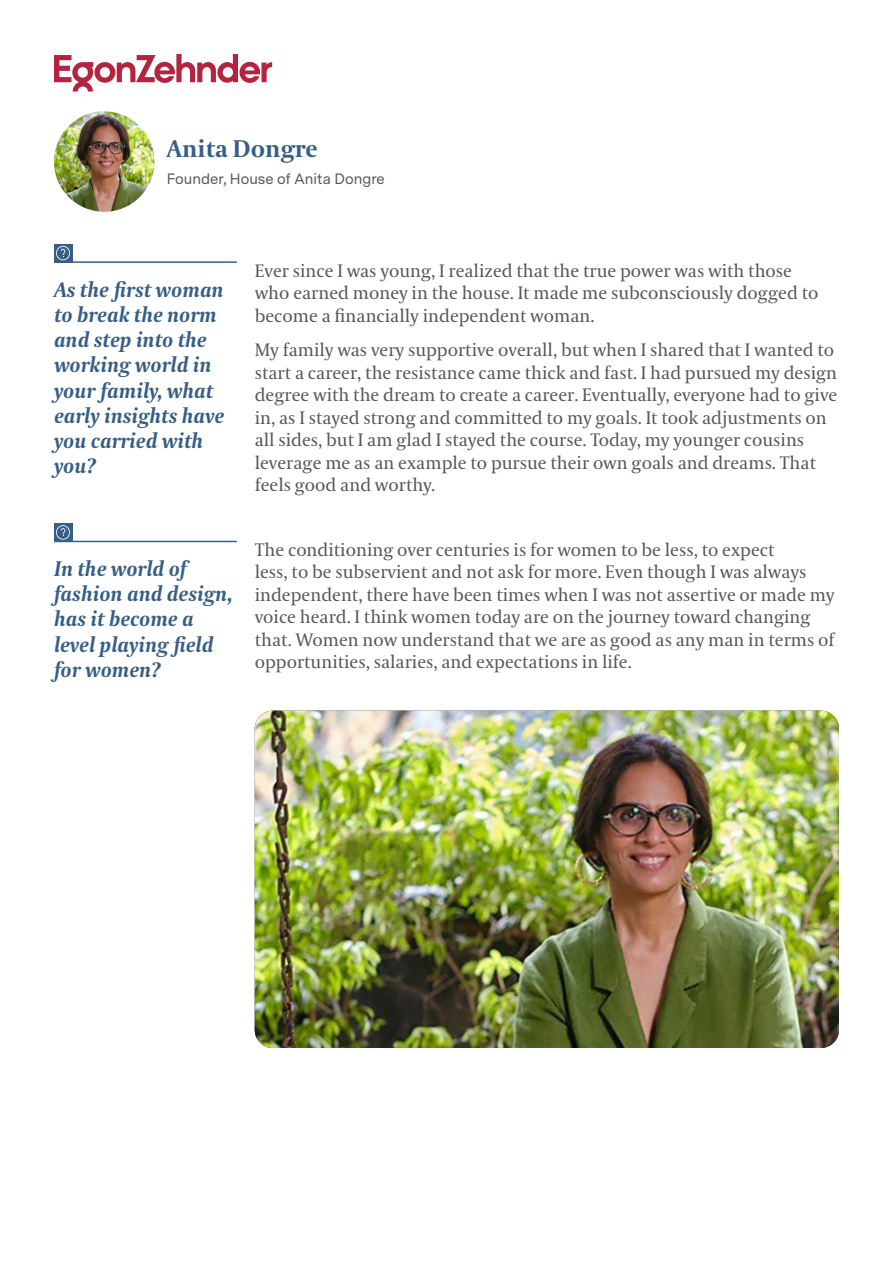
<style>
.page{position:relative;width:893px;height:1263px;background:#fff}
.page>*{position:absolute;margin:0;border:0;box-sizing:border-box;transform-origin:0 0}
.Names{font:700 24px "Coranto 2";color:#375f86}
.Ques_-_2{font:italic 700 21px/25.2px "Coranto 2";color:#375f86}
.Ans{font:18px/22.5px "Coranto 2";color:#57585a}
.Designations{font:15px "Messina Sans";color:#57585a}
</style>
<div class="page">
<svg style="left:54px;top:54px;width:218px;height:38px"></svg>
<img style="left:54px;top:111px;width:100px;height:101px;border-radius:50px">
<div style="left:54px;top:244px;width:18px;height:18px;background:#375f86"></div>
<svg style="left:56px;top:246px;width:14px;height:15px"></svg>
<hr style="left:54px;top:261px;width:183px;height:2px;background:#375f86">
<div style="left:54px;top:523px;width:18px;height:18px;background:#375f86"></div>
<svg style="left:56px;top:525px;width:14px;height:15px"></svg>
<hr style="left:54px;top:541px;width:183px;height:1px;background:#375f86">
<img style="left:255px;top:711px;width:584px;height:337px">
<p class="Names" style="left:167px;top:134px;width:152px">Anita Dongre</p>
<p class="Designations" style="left:167px;top:170px;width:219px">Founder, House of Anita Dongre</p>
<p class="Ques_-_2" style="left:54px;top:278px;width:172px">As the first woman to break the norm and step into the working world in your family, what early insights have you carried with you?</p>
<p class="Ques_-_2" style="left:54px;top:557px;width:180px">In the world of fashion and design, has it become a level playing field for women?</p>
<p class="Ans" style="left:255px;top:260px;width:565px">Ever since I was young, I realized that the true power was with those who earned money in the house. It made me subconsciously dogged to become a financially independent woman.</p>
<p class="Ans" style="left:255px;top:339px;width:584px">My family was very supportive overall, but when I shared that I wanted to start a career, the resistance came thick and fast. I had pursued my design degree with the dream to create a career. Eventually, everyone had to give in, as I stayed strong and committed to my goals. It took adjustments on all sides, but I am glad I stayed the course. Today, my younger cousins leverage me as an example to pursue their own goals and dreams. That feels good and worthy.</p>
<p class="Ans" style="left:255px;top:539px;width:581px">The conditioning over centuries is for women to be less, to expect<br>less, to be subservient and not ask for more. Even though I was always independent, there have been times when I was not assertive or made my voice heard. I think women today are on the journey toward changing that. Women now understand that we are as good as any man in terms of opportunities, salaries, and expectations in life.</p>
</div>
